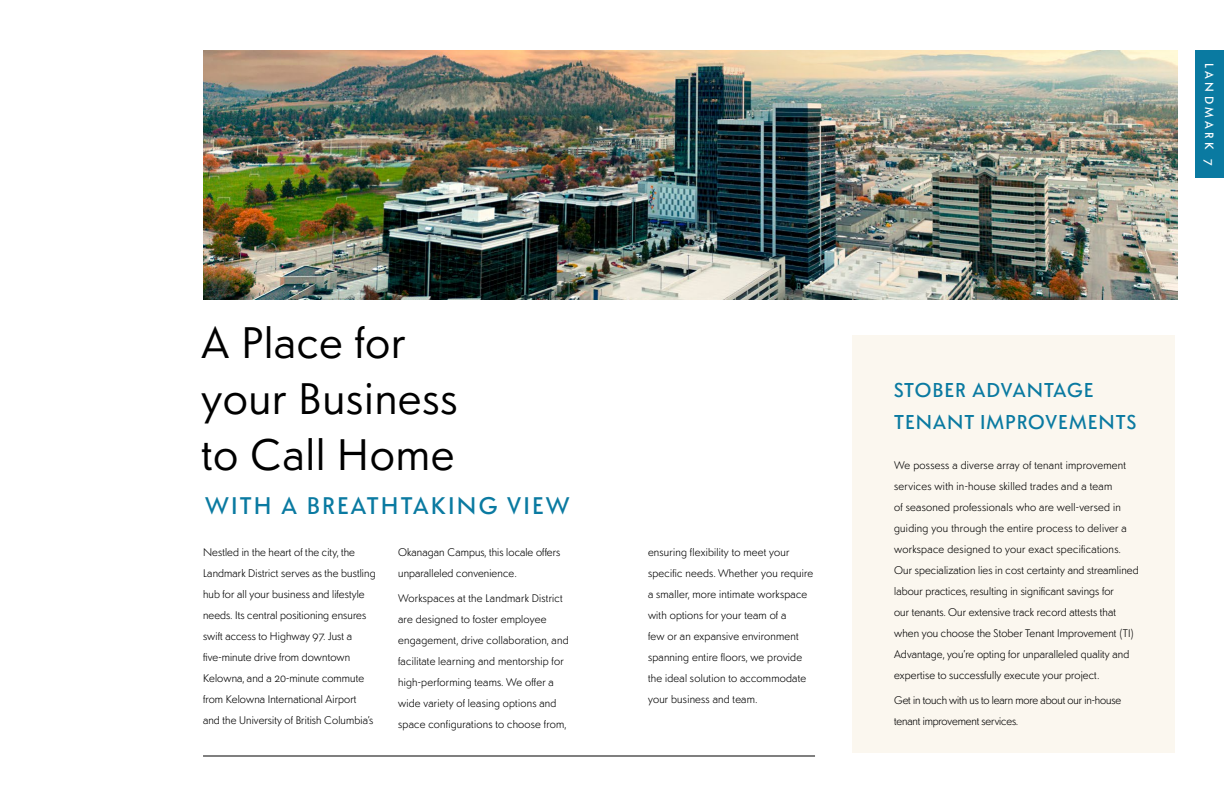
<style>
.page{position:relative;width:1224px;height:792px;background:#fff}
.page>*{position:absolute;margin:0;border:0;box-sizing:border-box;transform-origin:0 0}
.t1{font:44px/56px "Sonar Sans";letter-spacing:.025em;color:#000}
.t2{font:500 24px "Sonar Sans";letter-spacing:.09em;color:#0a7aa1}
.t3{font:500 20px/32px "Sonar Sans";letter-spacing:.05em;color:#0a7aa1}
.t4{font:500 12px "Sonar Sans";letter-spacing:.28em;color:#fff}
.t5{font:300 11px/21px "Sonar Sans";letter-spacing:.01em;color:#000}
.t6{font:300 11px/21px "Sonar Sans";letter-spacing:-.01em;color:#000}
</style>
<div class="page">
<hr style="left:203px;top:756px;width:612px;height:1px;background:#000">
<img style="left:203px;top:50px;width:975px;height:250px">
<div style="left:852px;top:336px;width:323px;height:417px;background:#fbf7ef"></div>
<div style="left:1196px;top:50px;width:28px;height:128px;background:#0a7aa1"></div>
<h1 class="t1" style="left:202px;top:313px;width:258px">A Place for your Business to Call Home</h1>
<h2 class="t2" style="left:205px;top:490px;width:366px">WITH A BREATHTAKING VIEW</h2>
<p class="t5" style="left:203px;top:541px;width:174px">Nestled in the heart of the city, the Landmark District serves as the bustling hub for all your business and lifestyle needs. Its central positioning ensures swift access to Highway 97. Just a five-minute drive from downtown Kelowna, and a 20-minute commute from Kelowna International Airport and the University of British Columbia’s</p>
<p class="t5" style="left:398px;top:541px;width:164px">Okanagan Campus, this locale offers unparalleled convenience.</p>
<p class="t5" style="left:398px;top:587px;width:172px">Workspaces at the Landmark District are designed to foster employee engagement, drive collaboration, and facilitate learning and mentorship for high-performing teams. We offer a wide variety of leasing options and space configurations to choose from,</p>
<p class="t5" style="left:648px;top:541px;width:167px">ensuring flexibility to meet your specific needs. Whether you require a smaller, more intimate workspace with options for your team of a<br>few or an expansive environment spanning entire floors, we provide the ideal solution to accommodate your business and team.</p>
<p class="t4" style="left:1218px;top:63px;width:104px;rotate:90deg">LANDMARK 7</p>
<h3 class="t3" style="left:894px;top:373px;width:244px">STOBER ADVANTAGE<br>TENANT IMPROVEMENTS</h3>
<p class="t5" style="left:894px;top:454px;width:246px">We possess a diverse array of tenant improvement services with in-house skilled trades and a team<br>of seasoned professionals who are well-versed in guiding you through the entire process to deliver a workspace designed to your exact specifications.<br>Our specialization lies in cost certainty and streamlined labour practices, resulting in significant savings for<br>our tenants. Our extensive track record attests that when you choose the Stober Tenant Improvement (TI)<br>Advantage, you’re opting for unparalleled quality and expertise to successfully execute your project.</p>
<p class="t6" style="left:894px;top:689px;width:229px">Get in touch with us to learn more about our in-house tenant improvement services.</p>
</div>
